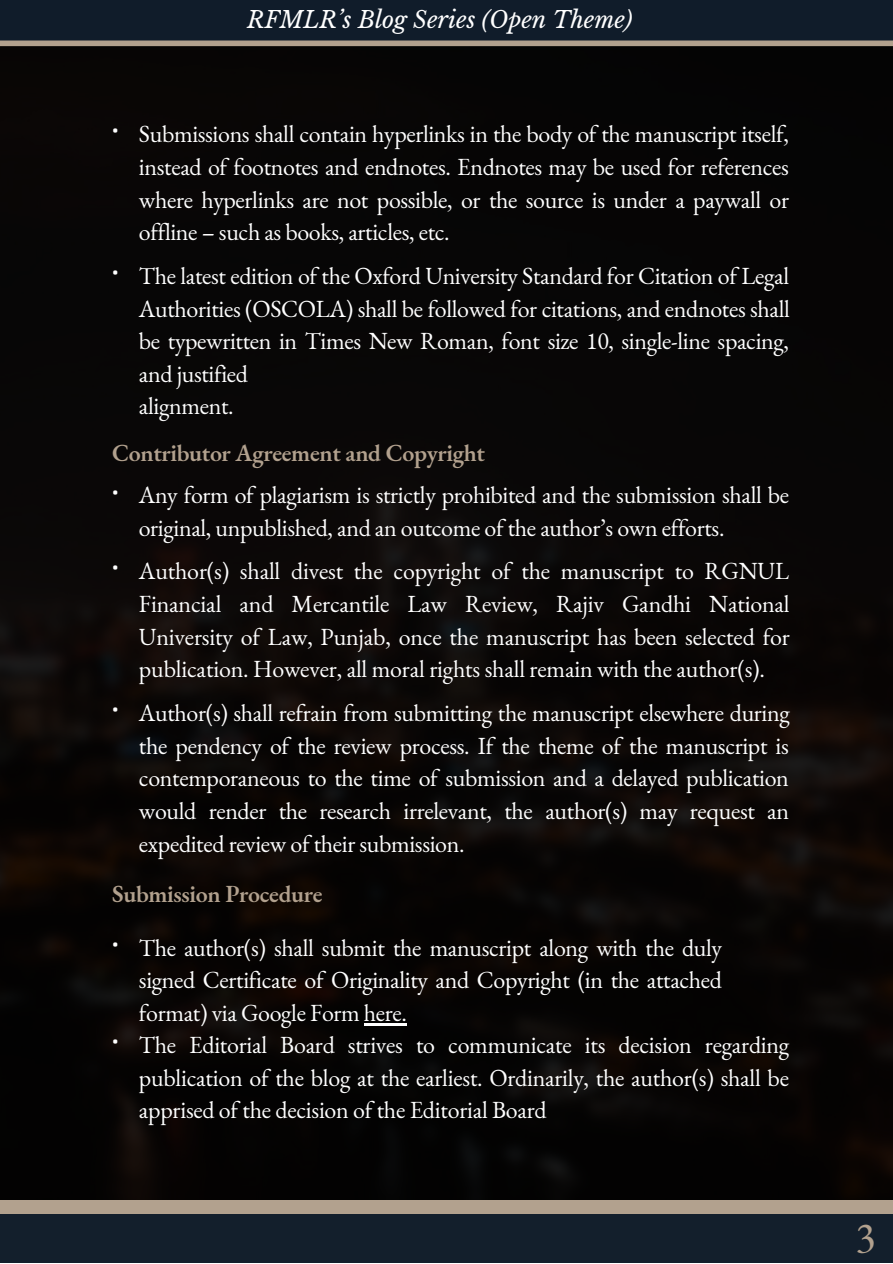
<style>
.page{position:relative;width:893px;height:1264px;background:#fff}
.page>*{position:absolute;margin:0;border:0;box-sizing:border-box;transform-origin:0 0}
.t1{font:41.7px "EB Garamond";color:#b2a18e}
.t2{font:24px/32.5px "EB Garamond";letter-spacing:-.015em;color:#fff;text-align:justify}
.t3{font:600 24px "EB Garamond";letter-spacing:-.015em;color:#b2a18e}
.t4{font:italic 23.1px "Libre Baskerville";color:#fff}
.t5{font:18px "IBM Plex Sans Cond";color:#fff}
</style>
<div class="page">
<img style="left:0;top:46px;width:892px;height:1154px">
<div style="left:0;top:0;width:892px;height:40px;background:#101c2a"></div>
<div style="left:0;top:1213px;width:892px;height:49px;background:#131f2c"></div>
<div style="left:0;top:1200px;width:892px;height:13px;background:#b2a18e"></div>
<hr style="left:364px;top:1023px;width:42px;height:2px;background:#fff">
<div style="left:0;top:40px;width:892px;height:6px;background:#b2a18e"></div>
<p class="t4" style="left:247px;top:6px;width:387px">RFMLR’s Blog Series (Open Theme)</p>
<p class="t2" style="left:139px;top:118px;width:651px">Submissions shall contain hyperlinks in the body of the manuscript itself, instead of footnotes and endnotes. Endnotes may be used for references where hyperlinks are not possible, or the source is under a paywall or offline – such as books, articles, etc.</p>
<p class="t2" style="left:139px;top:259px;width:652px;text-align:left">The latest edition of the Oxford University Standard for Citation of Legal Authorities (OSCOLA) shall be followed for citations, and endnotes shall be typewritten in Times New Roman, font size 10, single-line spacing, and justified<br>alignment.</p>
<p class="t3" style="left:112px;top:437px;width:374px">Contributor Agreement and Copyright</p>
<p class="t2" style="left:139px;top:478px;width:652px">Any form of plagiarism is strictly prohibited and the submission shall be original, unpublished, and an outcome of the author’s own efforts.</p>
<p class="t5" style="left:112px;top:118px;width:8px">•</p>
<p class="t5" style="left:112px;top:260px;width:8px">•</p>
<p class="t5" style="left:112px;top:479px;width:8px">•</p>
<p class="t5" style="left:112px;top:555px;width:8px">•</p>
<p class="t2" style="left:139px;top:554px;width:652px">Author(s) shall divest the copyright of the manuscript to RGNUL Financial and Mercantile Law Review, Rajiv Gandhi National University of Law, Punjab, once the manuscript has been selected for publication. However, all moral rights shall remain with the author(s).</p>
<p class="t2" style="left:139px;top:696px;width:652px">Author(s) shall refrain from submitting the manuscript elsewhere during the pendency of the review process. If the theme of the manuscript is contemporaneous to the time of submission and a delayed publication would render the research irrelevant, the author(s) may request an expedited review of their submission.</p>
<p class="t3" style="left:112px;top:877px;width:212px">Submission Procedure</p>
<p class="t2" style="left:139px;top:931px;width:651px;text-align:left">The author(s) shall submit the manuscript along with the duly<br>signed Certificate of Originality and Copyright (in the attached format) via Google Form here.<br>The Editorial Board strives to communicate its decision regarding publication of the blog at the earliest. Ordinarily, the author(s) shall be apprised of the decision of the Editorial Board</p>
<p class="t5" style="left:112px;top:696px;width:8px">•</p>
<p class="t5" style="left:112px;top:931px;width:8px">•</p>
<p class="t5" style="left:112px;top:1028px;width:8px">•</p>
<h1 class="t1" style="left:855px;top:1210px;width:21px">3</h1>
</div>
